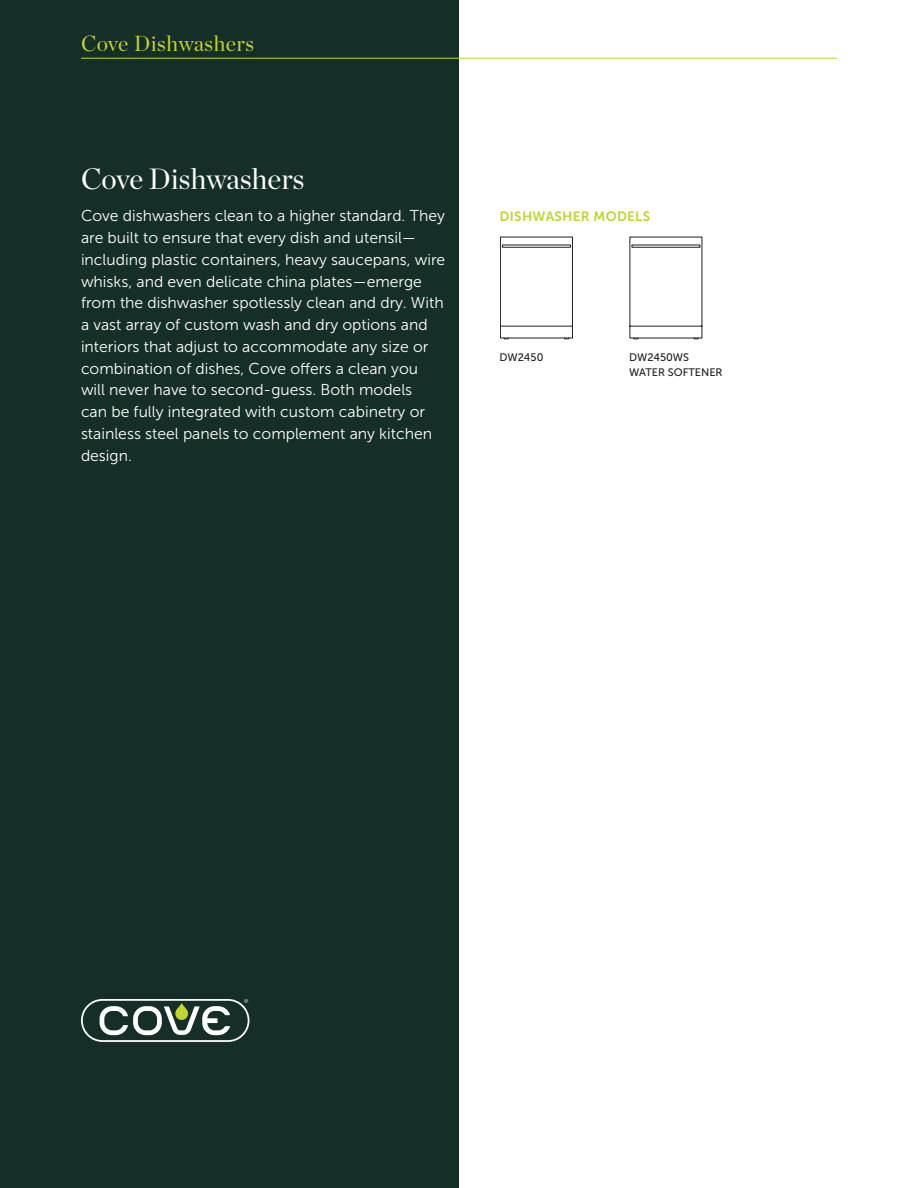
<style>
.page{position:relative;width:918px;height:1188px;background:#fff}
.page>*{position:absolute;margin:0;border:0;box-sizing:border-box;transform-origin:0 0}
.t1{font:29.25px "Chronicle Display";color:#fff}
.t2{font:21.75px "Chronicle Display";letter-spacing:.02em;color:#c1d52f}
.t3{font:15.75px/21.8px "Museo Sans 300";color:#fff}
.t4{font:13.5px "Museo Sans 700";letter-spacing:.02em;color:#c1d52f}
.t5{font:10.8px/15px "Museo Sans 500";color:#231f20}
</style>
<div class="page">
<div style="left:0;top:0;width:459px;height:1188px;background:#152e27"></div>
<hr style="left:81px;top:58px;width:756px;height:1px;background:#c1d52f">
<svg style="left:81px;top:999px;width:168px;height:43px"></svg>
<svg style="left:500px;top:237px;width:73px;height:102px"></svg>
<div style="left:502px;top:245px;width:69px;height:3px;border:1px solid #231f20"></div>
<svg style="left:630px;top:237px;width:72px;height:102px"></svg>
<div style="left:632px;top:245px;width:68px;height:3px;border:1px solid #231f20"></div>
<h2 class="t2" style="left:81px;top:27px;width:175px">Cove Dishwashers</h2>
<h1 class="t1" style="left:81px;top:157px;width:225px">Cove Dishwashers</h1>
<p class="t3" style="left:81px;top:205px;width:366px">Cove dishwashers clean to a higher standard. They are built to ensure that every dish and utensil— including plastic containers, heavy saucepans, wire whisks, and even delicate china plates—emerge from the dishwasher spotlessly clean and dry. With a vast array of custom wash and dry options and interiors that adjust to accommodate any size or combination of dishes, Cove offers a clean you will never have to second-guess. Both models<br>can be fully integrated with custom cabinetry or stainless steel panels to complement any kitchen design.</p>
<p class="t4" style="left:500px;top:209px;width:152px">DISHWASHER MODELS</p>
<p class="t5" style="left:500px;top:350px;width:45px">DW2450</p>
<p class="t5" style="left:629px;top:350px;width:95px">DW2450WS<br>WATER SOFTENER</p>
</div>
